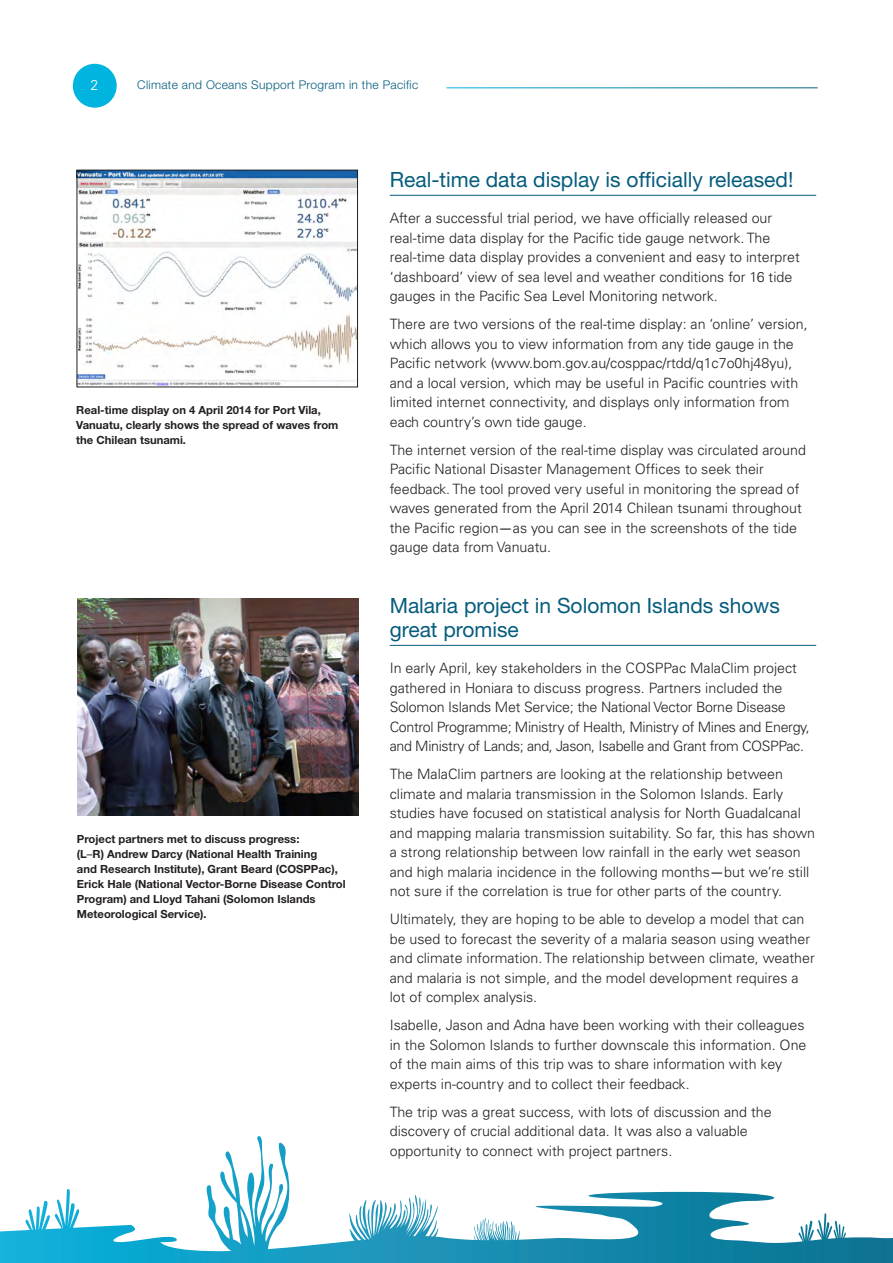
<style>
.page{position:relative;width:893px;height:1263px;background:#fff}
.page>*{position:absolute;margin:0;border:0;box-sizing:border-box;transform-origin:0 0}
.t1{font:21px/24px "Helvetica Neue";color:#055c7d}
.t2{font:300 14.25px/19.5px "Univers CE";color:#231f20}
.t3{font:300 14.25px "Univers CE";color:#fff}
.t4{font:300 12px "Helvetica Neue";letter-spacing:.025em;color:#055c7d}
.t5{font:700 11.25px/15px "Helvetica Neue";color:#231f20}
.s1{font-weight:400}
.s2{font-family:"Helvetica Neue";font-weight:400}
</style>
<div class="page">
<svg style="left:0;top:1140px;width:893px;height:123px"></svg>
<svg style="left:882px;top:1238px;width:11px;height:25px"></svg>
<div style="left:73px;top:64px;width:44px;height:44px;background:#00b4e0;border-radius:50%"></div>
<hr style="left:390px;top:195px;width:426px;height:1px;background:#055c7d">
<hr style="left:390px;top:645px;width:426px;height:1px;background:#055c7d">
<img style="left:79px;top:172px;width:277px;height:213px">
<div style="left:77px;top:170px;width:281px;height:217px;border:1px solid #231f20"></div>
<img style="left:78px;top:599px;width:280px;height:216px">
<p class="t3" style="left:91px;top:77px;width:9px">2</p>
<p class="t4" style="left:137px;top:77px;width:282px">Climate and Oceans Support Program in the Pacific</p>
<p class="t5" style="left:76px;top:403px;width:264px">Real-time display on 4 April 2014 for Port Vila,<br>Vanuatu, clearly shows the spread of waves from the Chilean tsunami.</p>
<p class="t5" style="left:77px;top:831px;width:270px">Project partners met to discuss progress:<br>(L<span class="s1">–</span>R) Andrew Darcy (National Health Training<br>and Research Institute), Grant Beard (COSPPac), Erick Hale (National Vector-Borne Disease Control Program) and Lloyd Tahani (Solomon Islands Meteorological Service).</p>
<h1 class="t1" style="left:390px;top:167px;width:405px">Real-time data display is officially released!</h1>
<p class="t2" style="left:390px;top:209px;width:412px">After a successful trial period, we have officially released our real-time data display for the Pacific tide gauge network. The real-time data display provides a convenient and easy to interpret ‘dashboard’ view of sea level and weather conditions for 16 tide gauges in the Pacific Sea Level Monitoring network.</p>
<p class="t2" style="left:390px;top:315px;width:419px">There are two versions of the real-time display: an ‘online’ version, which allows you to view information from any tide gauge in the Pacific network (www.bom.gov.au/cosppac/rtdd/q1c7o0hj48yu), and a local version, which may be useful in Pacific countries with limited internet connectivity, and displays only information from each country’s own tide gauge.</p>
<p class="t2" style="left:390px;top:440px;width:418px">The internet version of the real-time display was circulated around Pacific National Disaster Management Offices to seek their feedback. The tool proved very useful in monitoring the spread of waves generated from the April 2014 Chilean tsunami throughout the Pacific region<span class="s2">—</span>as you can see in the screenshots of the tide gauge data from Vanuatu.</p>
<h1 class="t1" style="left:390px;top:593px;width:392px">Malaria project in Solomon Islands shows great promise</h1>
<p class="t2" style="left:390px;top:659px;width:422px">In early April, key stakeholders in the COSPPac MalaClim project gathered in Honiara to discuss progress. Partners included the Solomon Islands Met Service; the National Vector Borne Disease Control Programme; Ministry of Health, Ministry of Mines and Energy, and Ministry of Lands; and, Jason, Isabelle and Grant from COSPPac.</p>
<p class="t2" style="left:390px;top:765px;width:427px">The MalaClim partners are looking at the relationship between climate and malaria transmission in the Solomon Islands. Early studies have focused on statistical analysis for North Guadalcanal and mapping malaria transmission suitability. So far, this has shown a strong relationship between low rainfall in the early wet season and high malaria incidence in the following months<span class="s2">—</span>but we’re still not sure if the correlation is true for other parts of the country.</p>
<p class="t2" style="left:390px;top:910px;width:427px">Ultimately, they are hoping to be able to develop a model that can be used to forecast the severity of a malaria season using weather and climate information. The relationship between climate, weather and malaria is not simple, and the model development requires a lot of complex analysis.</p>
<p class="t2" style="left:390px;top:1015px;width:418px">Isabelle, Jason and Adna have been working with their colleagues in the Solomon Islands to further downscale this information. One of the main aims of this trip was to share information with key experts in-country and to collect their feedback.</p>
<p class="t2" style="left:390px;top:1102px;width:383px">The trip was a great success, with lots of discussion and the discovery of crucial additional data. It was also a valuable opportunity to connect with project partners.</p>
</div>
